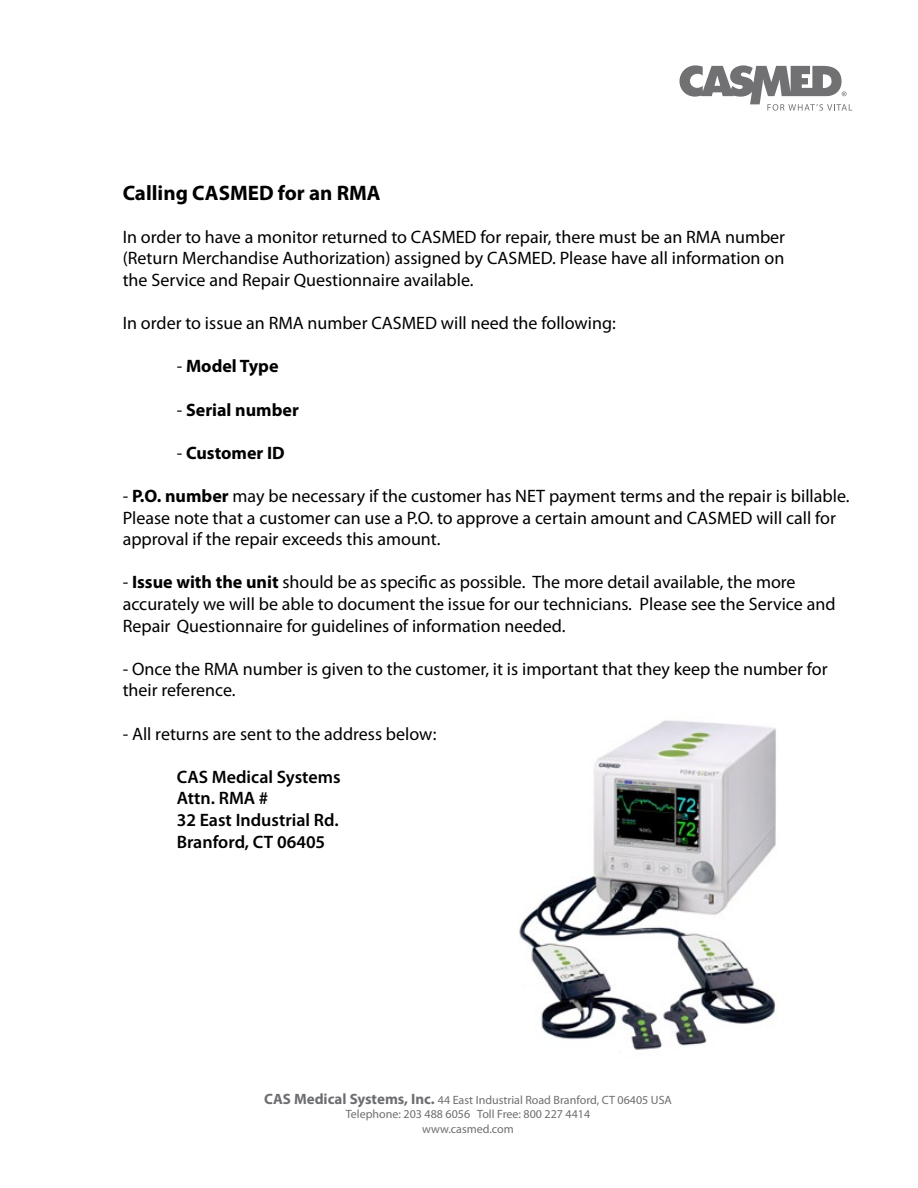
<style>
.page{position:relative;width:918px;height:1188px;background:#fff}
.page>*{position:absolute;margin:0;border:0;box-sizing:border-box;transform-origin:0 0}
.t1{font:700 21px "Myriad Pro";color:#000}
.t2{font:18px/21.6px "Myriad Pro";color:#000}
.t3{font:600 18px/21.6px "Myriad Pro";color:#000}
.t4{font:700 18px "Myriad Pro";color:#000}
.t5{font:12px/14.4px "Myriad Pro";color:#6d6e71;text-align:center}
.s1{font-weight:400}
.s2{font-weight:700}
.s3{font-weight:700;font-size:15px}
</style>
<div class="page">
<svg style="left:679px;top:65px;width:173px;height:46px"></svg>
<img style="left:519px;top:720px;width:257px;height:330px">
<p class="t1" style="left:123px;top:179px;width:260px">Calling CASMED for an RMA</p>
<p class="t2" style="left:123px;top:226px;width:664px;text-align:justify">In order to have a monitor returned to CASMED for repair, there must be an RMA number (Return Merchandise Authorization) assigned by CASMED. Please have all information on the Service and Repair Questionnaire available.</p>
<p class="t2" style="left:123px;top:312px;width:495px">In order to issue an RMA number CASMED will need the following:</p>
<p class="t4" style="left:177px;top:355px;width:103px"><span class="s1">-</span> Model Type</p>
<p class="t4" style="left:177px;top:398px;width:124px"><span class="s1">-</span> Serial number</p>
<p class="t4" style="left:177px;top:441px;width:110px"><span class="s1">-</span> Customer ID</p>
<p class="t2" style="left:123px;top:485px;width:728px">- <span class="s2">P.O. number</span> may be necessary if the customer has NET payment terms and the repair is billable.<br>Please note that a customer can use a P.O. to approve a certain amount and CASMED will call for approval if the repair exceeds this amount.</p>
<p class="t2" style="left:123px;top:571px;width:714px">- <span class="s2">Issue with the unit</span> should be as specific as possible. The more detail available, the more accurately we will be able to document the issue for our technicians. Please see the Service and<br>Repair Questionnaire for guidelines of information needed.</p>
<p class="t2" style="left:123px;top:658px;width:707px">- Once the RMA number is given to the customer, it is important that they keep the number for their reference.</p>
<p class="t2" style="left:123px;top:723px;width:315px">- All returns are sent to the address below:</p>
<p class="t3" style="left:177px;top:766px;width:165px">CAS Medical Systems<br>Attn. RMA #<br>32 East Industrial Rd.<br>Branford, CT 06405</p>
<p class="t5" style="left:264px;top:1092px;width:409px"><span class="s3">CAS Medical Systems, Inc.</span> 44 East Industrial Road Branford, CT 06405 USA<br>Telephone: 203 488 6056 Toll Free: 800 227 4414<br>www.casmed.com</p>
</div>
